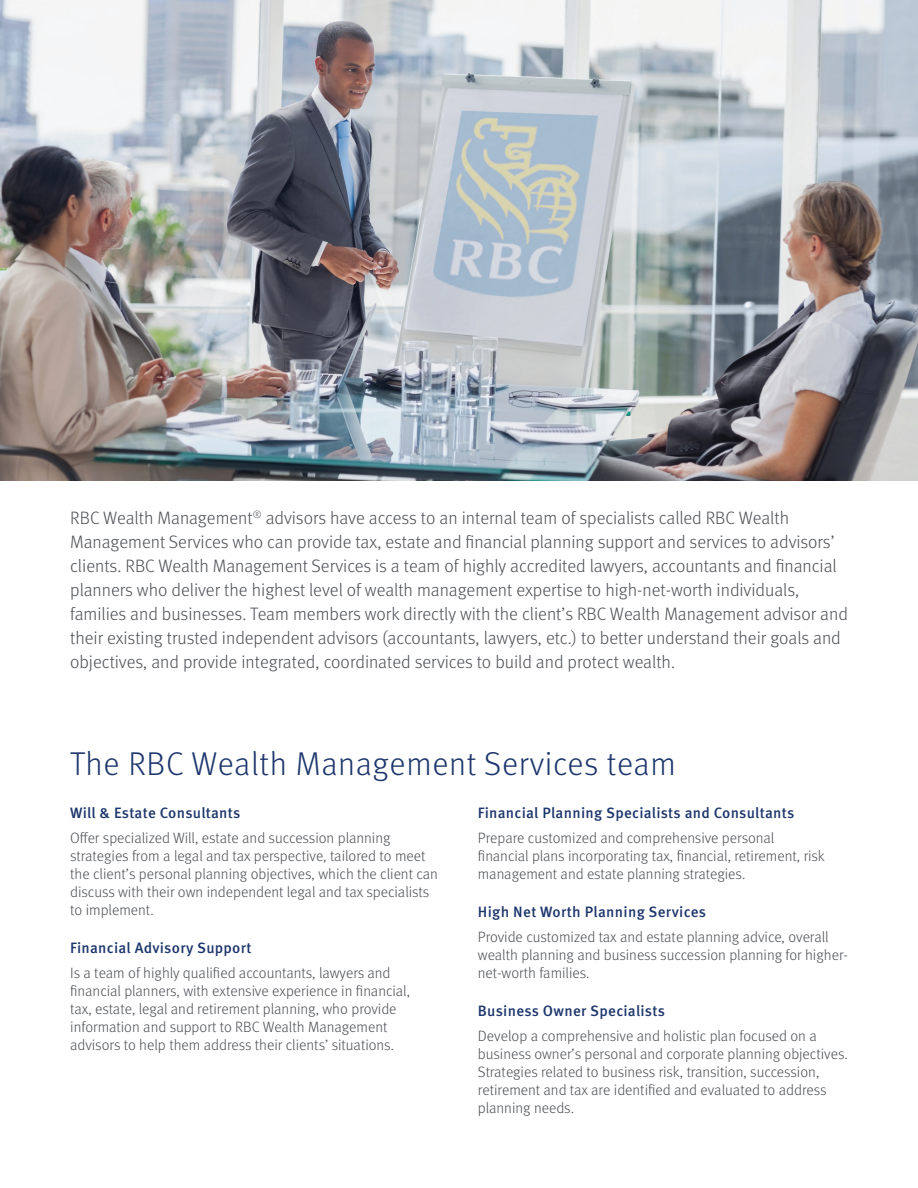
<style>
.page{position:relative;width:918px;height:1188px;background:#fff}
.page>*{position:absolute;margin:0;border:0;box-sizing:border-box;transform-origin:0 0}
.t1{font:300 33px "Meta OT";letter-spacing:.02em;color:#1d366c}
.t2{font:300 18px/24px "Meta OT";color:#4c4f54}
.t3{font:300 15px/18px "Meta OT";color:#4c4f54}
.t4{font:500 15px "Meta OT";letter-spacing:.02em;color:#1d366c}
</style>
<div class="page">
<img style="left:0;top:0;width:918px;height:480px">
<p class="t2" style="left:70px;top:507px;width:779px">RBC Wealth Management<sup>®</sup> advisors have access to an internal team of specialists called RBC Wealth Management Services who can provide tax, estate and financial planning support and services to advisors’ clients. RBC Wealth Management Services is a team of highly accredited lawyers, accountants and financial planners who deliver the highest level of wealth management expertise to high-net-worth individuals, families and businesses. Team members work directly with the client’s RBC Wealth Management advisor and their existing trusted independent advisors (accountants, lawyers, etc.) to better understand their goals and objectives, and provide integrated, coordinated services to build and protect wealth.</p>
<h1 class="t1" style="left:70px;top:744px;width:607px">The RBC Wealth Management Services team</h1>
<p class="t4" style="left:70px;top:804px;width:172px">Will &amp; Estate Consultants</p>
<p class="t3" style="left:70px;top:829px;width:369px">Offer specialized Will, estate and succession planning strategies from a legal and tax perspective, tailored to meet the client’s personal planning objectives, which the client can discuss with their own independent legal and tax specialists to implement.</p>
<p class="t4" style="left:70px;top:939px;width:183px">Financial Advisory Support</p>
<p class="t3" style="left:70px;top:964px;width:342px">Is a team of highly qualified accountants, lawyers and financial planners, with extensive experience in financial, tax, estate, legal and retirement planning, who provide information and support to RBC Wealth Management advisors to help them address their clients’ situations.</p>
<p class="t4" style="left:478px;top:804px;width:318px">Financial Planning Specialists and Consultants</p>
<p class="t3" style="left:478px;top:829px;width:349px">Prepare customized and comprehensive personal financial plans incorporating tax, financial, retirement, risk management and estate planning strategies.</p>
<p class="t4" style="left:478px;top:903px;width:230px">High Net Worth Planning Services</p>
<p class="t3" style="left:478px;top:928px;width:371px">Provide customized tax and estate planning advice, overall wealth planning and business succession planning for higher&shy;net-worth families.</p>
<p class="t4" style="left:478px;top:1002px;width:189px">Business Owner Specialists</p>
<p class="t3" style="left:478px;top:1027px;width:371px">Develop a comprehensive and holistic plan focused on a business owner’s personal and corporate planning objectives.<br>Strategies related to business risk, transition, succession, retirement and tax are identified and evaluated to address planning needs.</p>
</div>
